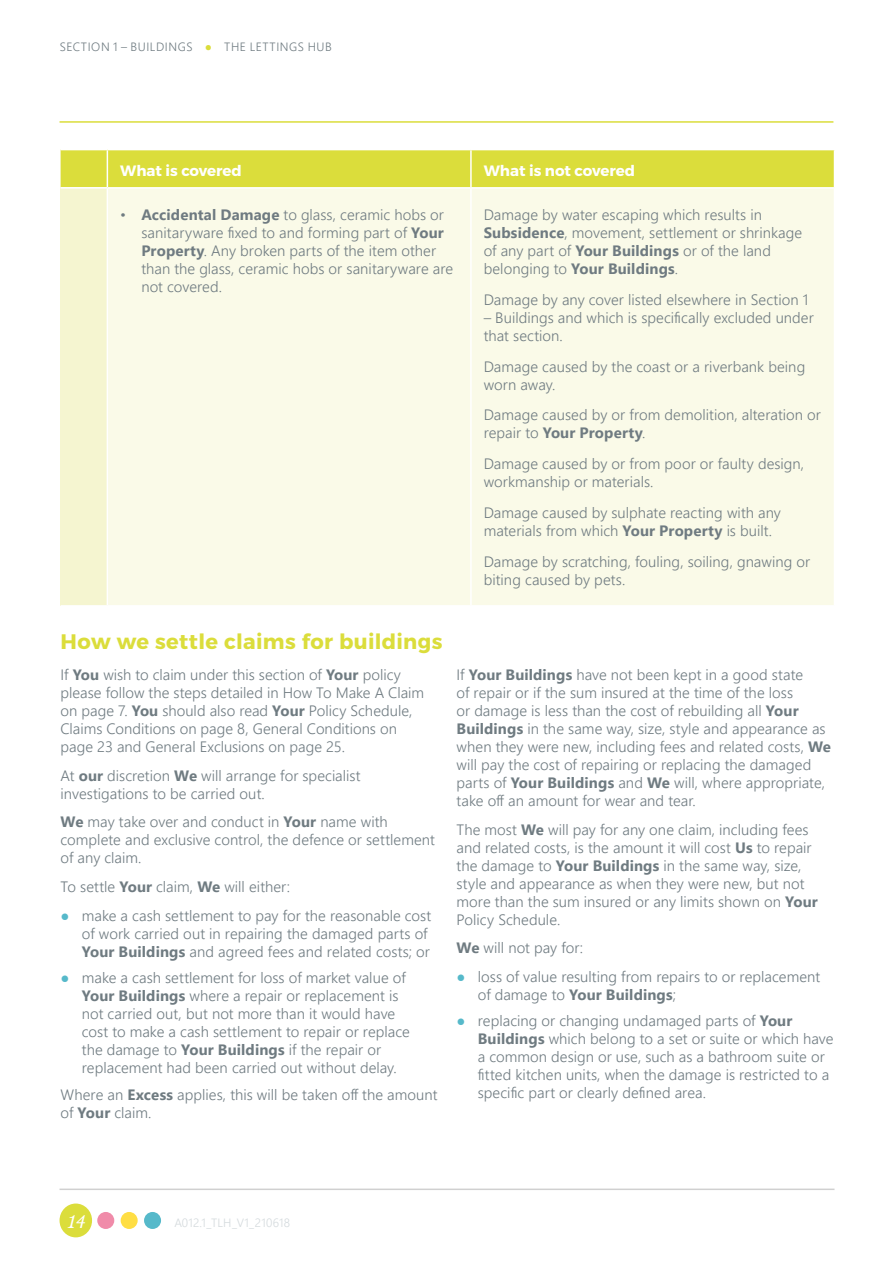
<style>
.page{position:relative;width:893px;height:1263px;background:#fff}
.page>*{position:absolute;margin:0;border:0;box-sizing:border-box;transform-origin:0 0}
.t1{font:700 21px "Montserrat";letter-spacing:.015em;color:#dbdd3b}
.t2{font:italic 16.5px "Libre Baskerville";color:#fff}
.t3{font:300 15px/18px "Segoe UI";letter-spacing:.005em;color:#6f7b81}
.t4{font:700 15px "Montserrat";color:#fff}
.t5{font:300 12px "Segoe UI";letter-spacing:.05em;color:#6f7b81}
.t6{font:300 12px "Segoe UI";letter-spacing:.01em;color:#d3d9dc}
.s1{color:#dbdd3b}
.s2{font-weight:700}
.s3{color:#56b9ca}
</style>
<div class="page">
<div style="left:121px;top:1212px;width:17px;height:17px;background:#ffde44;border-radius:50%"></div>
<div style="left:144px;top:1212px;width:17px;height:17px;background:#56b9ca;border-radius:50%"></div>
<div style="left:97px;top:1212px;width:17px;height:17px;background:#f08ba9;border-radius:50%"></div>
<div style="left:60px;top:1203px;width:32px;height:34px;background:#dbdd3b;border-radius:50%"></div>
<hr style="left:60px;top:1188px;width:774px;height:2px;background:#d0d0d0">
<hr style="left:60px;top:121px;width:773px;height:2px;background:#dbdd3b">
<div style="left:61px;top:150px;width:773px;height:37px;background:#dbdd3b"></div>
<div style="left:61px;top:188px;width:46px;height:418px;background:#f5f5d0"></div>
<div style="left:108px;top:189px;width:726px;height:416px;background:#fafae8"></div>
<hr style="left:470px;top:150px;width:2px;height:37px;background:#fff">
<hr style="left:470px;top:189px;width:2px;height:416px;background:#fff">
<hr style="left:61px;top:187px;width:46px;height:2px;background:#fff">
<hr style="left:61px;top:605px;width:46px;height:2px;background:#fff">
<hr style="left:107px;top:150px;width:1px;height:37px;background:#fff">
<p class="t5" style="left:60px;top:36px;width:274px">SECTION 1 – BUILDINGS <span class="s1">●</span> THE LETTINGS HUB</p>
<p class="t4" style="left:120px;top:161px;width:123px">What is covered</p>
<p class="t4" style="left:484px;top:161px;width:153px">What is not covered</p>
<p class="t3" style="left:141px;top:204px;width:313px;text-indent:-21px">• <span class="s2">Accidental Damage</span> to glass, ceramic hobs or sanitaryware fixed to and forming part of <span class="s2">Your Property</span>. Any broken parts of the item other than the glass, ceramic hobs or sanitaryware are not covered.</p>
<p class="t3" style="left:484px;top:204px;width:320px">Damage by water escaping which results in <span class="s2">Subsidence</span>, movement, settlement or shrinkage of any part of <span class="s2">Your Buildings</span> or of the land belonging to <span class="s2">Your Buildings</span>.</p>
<p class="t3" style="left:484px;top:289px;width:326px">Damage by any cover listed elsewhere in Section 1</p>
<p class="t3" style="left:484px;top:307px;width:332px">– Buildings and which is specifically excluded under that section.</p>
<p class="t3" style="left:484px;top:356px;width:323px">Damage caused by the coast or a riverbank being worn away.</p>
<p class="t3" style="left:484px;top:404px;width:339px">Damage caused by or from demolition, alteration or repair to <span class="s2">Your Property</span>.</p>
<p class="t3" style="left:484px;top:453px;width:322px">Damage caused by or from poor or faulty design, workmanship or materials.</p>
<p class="t3" style="left:484px;top:502px;width:299px">Damage caused by sulphate reacting with any materials from which <span class="s2">Your Property</span> is built.</p>
<p class="t3" style="left:484px;top:551px;width:328px">Damage by scratching, fouling, soiling, gnawing or biting caused by pets.</p>
<h1 class="t1" style="left:61px;top:629px;width:383px">How we settle claims for buildings</h1>
<p class="t3" style="left:61px;top:664px;width:365px">If <span class="s2">You</span> wish to claim under this section of <span class="s2">Your</span> policy please follow the steps detailed in How To Make A Claim on page 7. <span class="s2">You</span> should also read <span class="s2">Your</span> Policy Schedule, Claims Conditions on page 8, General Conditions on page 23 and General Exclusions on page 25.</p>
<p class="t3" style="left:61px;top:765px;width:301px">At <span class="s2">our</span> discretion <span class="s2">We</span> will arrange for specialist investigations to be carried out.</p>
<p class="t3" style="left:61px;top:811px;width:376px"><span class="s2">We</span> may take over and conduct in <span class="s2">Your</span> name with complete and exclusive control, the defence or settlement of any claim.</p>
<p class="t3" style="left:61px;top:876px;width:231px">To settle <span class="s2">Your</span> claim, <span class="s2">We</span> will either:</p>
<p class="t3" style="left:82px;top:905px;width:351px;text-indent:-21px"><span class="s3">●</span> make a cash settlement to pay for the reasonable cost of work carried out in repairing the damaged parts of<br><span class="s2">Your Buildings</span> and agreed fees and related costs; or</p>
<p class="t3" style="left:82px;top:967px;width:330px;text-indent:-21px"><span class="s3">●</span> make a cash settlement for loss of market value of <span class="s2">Your Buildings</span> where a repair or replacement is not carried out, but not more than it would have cost to make a cash settlement to repair or replace the damage to <span class="s2">Your Buildings</span> if the repair or replacement had been carried out without delay.</p>
<p class="t3" style="left:61px;top:1084px;width:378px">Where an <span class="s2">Excess</span> applies, this will be taken off the amount of <span class="s2">Your</span> claim.</p>
<p class="t3" style="left:457px;top:664px;width:376px">If <span class="s2">Your Buildings</span> have not been kept in a good state<br>of repair or if the sum insured at the time of the loss<br>or damage is less than the cost of rebuilding all <span class="s2">Your Buildings</span> in the same way, size, style and appearance as when they were new, including fees and related costs, <span class="s2">We </span>will pay the cost of repairing or replacing the damaged parts of <span class="s2">Your Buildings</span> and <span class="s2">We</span> will, where appropriate, take off an amount for wear and tear.</p>
<p class="t3" style="left:457px;top:819px;width:363px">The most <span class="s2">We</span> will pay for any one claim, including fees and related costs, is the amount it will cost <span class="s2">Us</span> to repair the damage to <span class="s2">Your Buildings</span> in the same way, size, style and appearance as when they were new, but not more than the sum insured or any limits shown on <span class="s2">Your </span>Policy Schedule.</p>
<p class="t3" style="left:457px;top:937px;width:128px"><span class="s2">We</span> will not pay for:</p>
<p class="t3" style="left:478px;top:966px;width:344px;text-indent:-21px"><span class="s3">●</span> loss of value resulting from repairs to or replacement of damage to <span class="s2">Your Buildings</span>;</p>
<p class="t3" style="left:478px;top:1011px;width:357px;text-indent:-21px"><span class="s3">●</span> replacing or changing undamaged parts of <span class="s2">Your Buildings</span> which belong to a set or suite or which have a common design or use, such as a bathroom suite or fitted kitchen units, when the damage is restricted to a specific part or clearly defined area.</p>
<p class="t2" style="left:68px;top:1212px;width:19px">14</p>
<p class="t6" style="left:174px;top:1211px;width:117px">A012.1_TLH_V1_210618</p>
</div>
